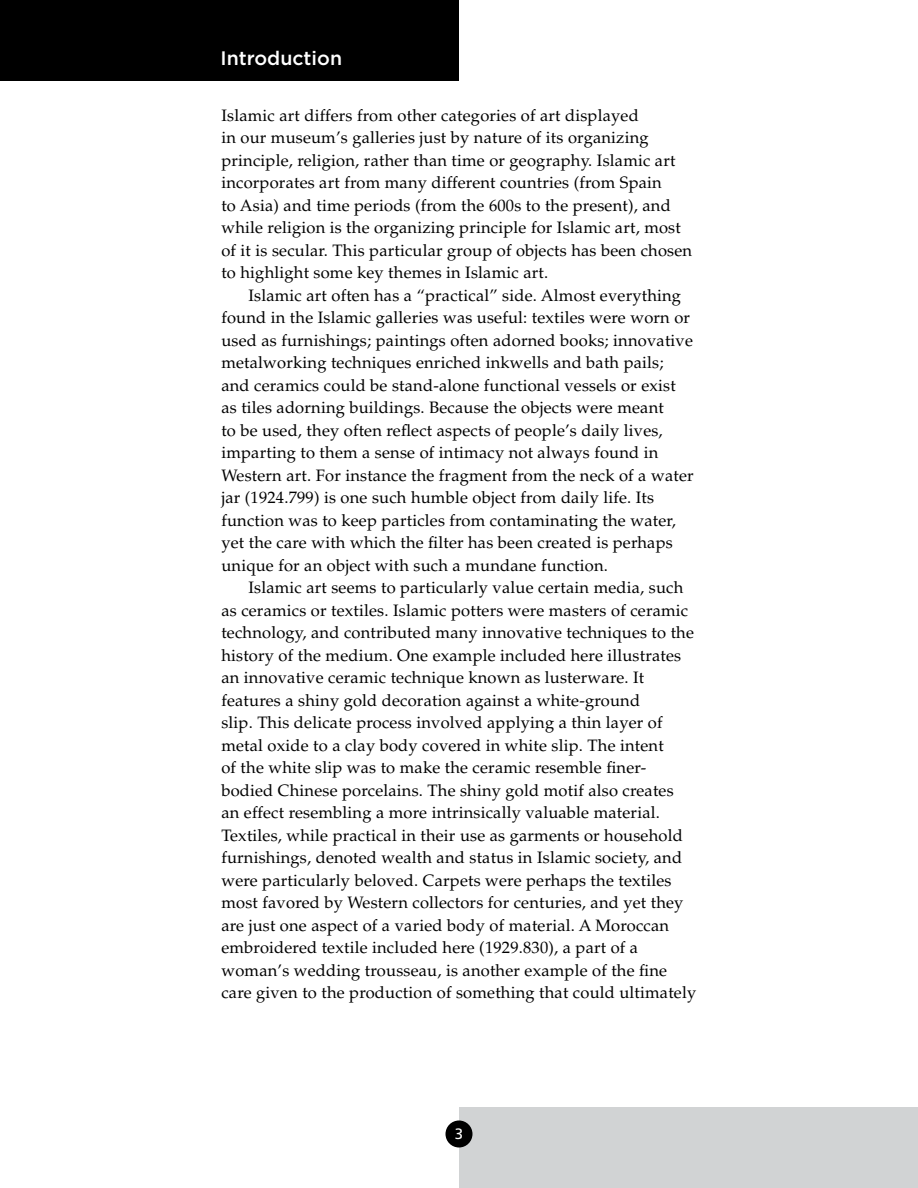
<style>
.page{position:relative;width:918px;height:1188px;background:#fff}
.page>*{position:absolute;margin:0;border:0;box-sizing:border-box;transform-origin:0 0}
.t1{font:500 19.5px "Gotham";color:#fff}
.t2{font:16.5px/22.5px "Palatino";letter-spacing:.01em;color:#000}
.t3{font:15px "Frutiger";color:#fff}
</style>
<div class="page">
<div style="left:459px;top:1107px;width:459px;height:81px;background:#d1d3d4"></div>
<div style="left:446px;top:1120px;width:26px;height:28px;background:#000;border-radius:50%"></div>
<div style="left:0;top:0;width:459px;height:81px;background:#000"></div>
<p class="t1" style="left:220px;top:46px;width:123px">Introduction</p>
<p class="t2" style="left:221px;top:104px;width:472px">Islamic art differs from other categories of art displayed<br>in our museum’s galleries just by nature of its organizing principle, religion, rather than time or geography. Islamic art incorporates art from many different countries (from Spain<br>to Asia) and time periods (from the 600s to the present), and while religion is the organizing principle for Islamic art, most of it is secular. This particular group of objects has been chosen to highlight some key themes in Islamic art.</p>
<p class="t2" style="left:221px;top:284px;width:474px;text-indent:27px">Islamic art often has a “practical” side. Almost everything found in the Islamic galleries was useful: textiles were worn or used as furnishings; paintings often adorned books; innovative metalworking techniques enriched inkwells and bath pails; and ceramics could be stand-alone functional vessels or exist as tiles adorning buildings. Because the objects were meant<br>to be used, they often reflect aspects of people’s daily lives, imparting to them a sense of intimacy not always found in Western art. For instance the fragment from the neck of a water jar (1924.799) is one such humble object from daily life. Its function was to keep particles from contaminating the water, yet the care with which the filter has been created is perhaps unique for an object with such a mundane function.</p>
<p class="t2" style="left:221px;top:577px;width:476px;text-indent:27px">Islamic art seems to particularly value certain media, such as ceramics or textiles. Islamic potters were masters of ceramic technology, and contributed many innovative techniques to the history of the medium. One example included here illustrates an innovative ceramic technique known as lusterware. It features a shiny gold decoration against a white-ground<br>slip. This delicate process involved applying a thin layer of metal oxide to a clay body covered in white slip. The intent<br>of the white slip was to make the ceramic resemble finer&shy;bodied Chinese porcelains. The shiny gold motif also creates<br>an effect resembling a more intrinsically valuable material.<br>Textiles, while practical in their use as garments or household furnishings, denoted wealth and status in Islamic society, and were particularly beloved. Carpets were perhaps the textiles most favored by Western collectors for centuries, and yet they are just one aspect of a varied body of material. A Moroccan embroidered textile included here (1929.830), a part of a woman’s wedding trousseau, is another example of the fine care given to the production of something that could ultimately</p>
<p class="t3" style="left:455px;top:1125px;width:10px">3</p>
</div>
